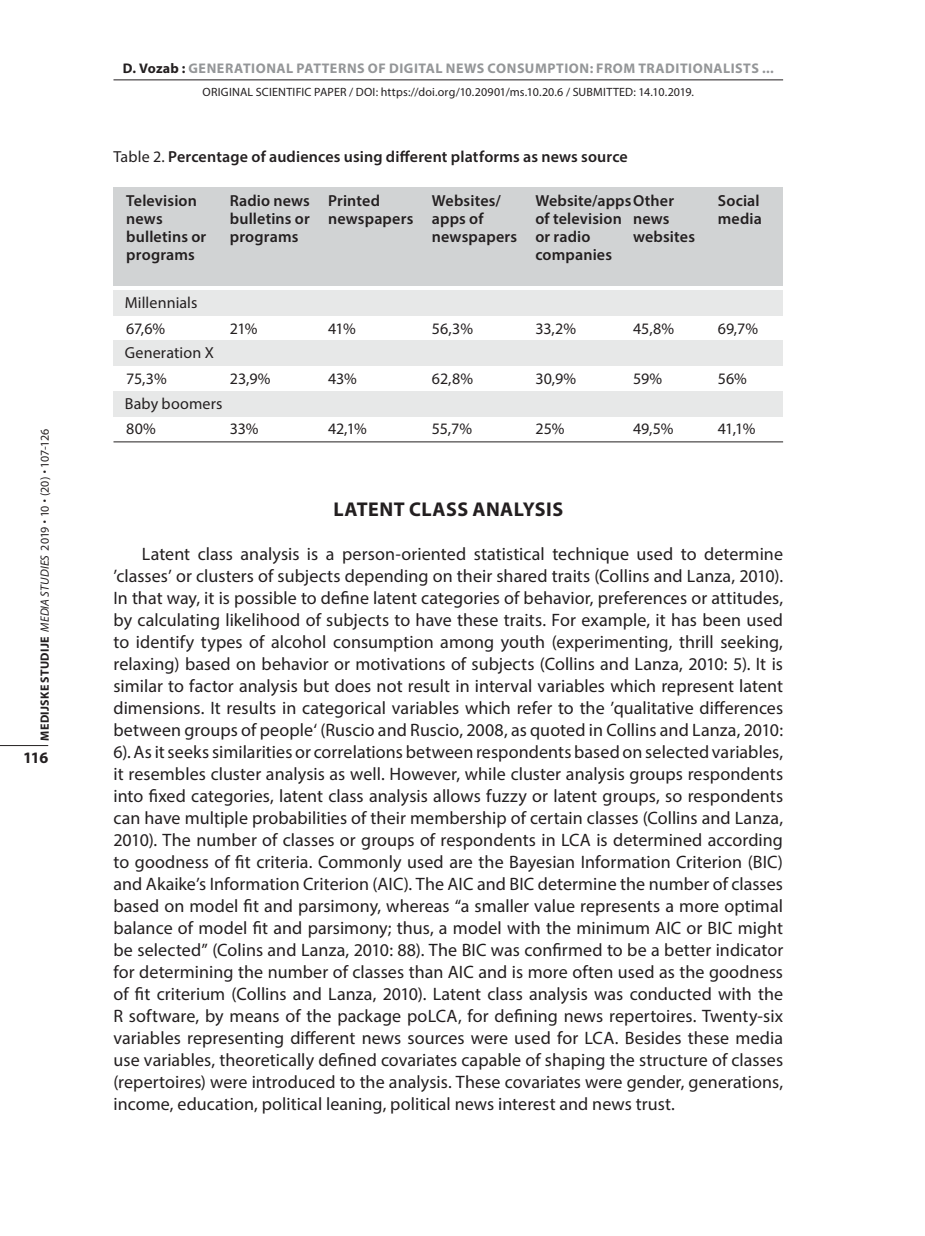
<style>
.page{position:relative;width:925px;height:1236px;background:#fff}
.page>*{position:absolute;margin:0;border:0;box-sizing:border-box;transform-origin:0 0}
.t1{font:700 20px "Myriad Pro";letter-spacing:.02em;color:#231f20}
.t2{font:18px/22px "Myriad Pro";letter-spacing:.005em;color:#231f20;text-align:justify}
.t3{font:600 16px/18px "Myriad Pro";letter-spacing:.01em;color:#231f20}
.t4{font:16px "Myriad Pro";letter-spacing:.005em;color:#231f20}
.t5{font:700 16px "Myriad Pro";color:#231f20}
.t6{font:700 14px "Myriad Pro";letter-spacing:.035em;color:#949698}
.t7{font:12px "Myriad Pro";letter-spacing:.015em;color:#231f20}
.t8{font:12px "Myriad Pro";letter-spacing:-.025em;color:#231f20}
.s1{font-weight:700}
.s2{font-style:italic}
.s3{color:#231f20}
.s4{font-weight:400}
</style>
<div class="page">
<hr style="left:113px;top:79px;width:669px;height:1px;background:#231f20">
<hr style="left:0;top:745px;width:48px;height:1px;background:#231f20">
<div style="left:113px;top:188px;width:669px;height:98px;background:#d1d3d4"></div>
<div style="left:113px;top:291px;width:669px;height:25px;background:#e7e8e8"></div>
<div style="left:113px;top:340px;width:669px;height:26px;background:#e7e8e8"></div>
<div style="left:113px;top:391px;width:669px;height:26px;background:#e7e8e8"></div>
<hr style="left:113px;top:441px;width:669px;height:1px;background:#231f20">
<p class="t8" style="left:37px;top:741px;width:313px;rotate:-90deg"><span class="s1">MEDIJSKE STUDIJE</span> <span class="s2">MEDIA STUDIES</span> 2019 <sup>.</sup> 10 <sup>.</sup> (20) <sup>.</sup> 107-126</p>
<p class="t5" style="left:23px;top:747px;width:26px">116</p>
<p class="t6" style="left:123px;top:59px;width:284px"><span class="s3">D. VOZAB :</span> GENERATIONAL PATTERNS OF DIGIT</p>
<p class="t6" style="left:426px;top:59px;width:101px">AL NEWS CONSUMPTI</p>
<p class="t6" style="left:568px;top:59px;width:104px">ON: FROM TRADITI</p>
<p class="t6" style="left:692px;top:59px;width:46px">ONALISTS</p>
<p class="t6" style="left:761px;top:59px;width:13px">...</p>
<p class="t7" style="left:202px;top:84px;width:492px">ORIGINAL SCIENTIFIC PAPER / DOI: https://doi.org/10.20901/ms.10.20.6 / SUBMITTED: 14.10.2019.</p>
<p class="t3" style="left:113px;top:147px;width:515px"><span class="s4">Table 2.</span> Percentage of audiences using different platforms as news source</p>
<p class="t3" style="left:126px;top:191px;width:81px">Television news bulletins or programs</p>
<p class="t3" style="left:328px;top:191px;width:87px">Printed newspapers</p>
<p class="t3" style="left:432px;top:191px;width:87px">Websites/ apps of newspapers</p>
<p class="t3" style="left:535px;top:191px;width:140px">Website/appsOther of television<br>or radio<br>companies</p>
<p class="t3" style="left:230px;top:191px;width:82px;text-align:justify">Radio news bulletins or programs</p>
<p class="t3" style="left:633px;top:209px;width:63px">news websites</p>
<p class="t4" style="left:125px;top:292px;width:74px">Millennials</p>
<p class="t4" style="left:125px;top:343px;width:90px">Generation X</p>
<p class="t4" style="left:125px;top:394px;width:99px">Baby boomers</p>
<p class="t4" style="left:126px;top:319px;width:41px">67,6%</p>
<p class="t4" style="left:126px;top:369px;width:42px">75,3%</p>
<p class="t4" style="left:126px;top:419px;width:31px">80%</p>
<p class="t4" style="left:230px;top:319px;width:29px">21%</p>
<p class="t4" style="left:230px;top:369px;width:42px">23,9%</p>
<p class="t4" style="left:230px;top:419px;width:30px">33%</p>
<p class="t4" style="left:328px;top:319px;width:29px">41%</p>
<p class="t4" style="left:328px;top:369px;width:30px">43%</p>
<p class="t4" style="left:328px;top:419px;width:40px">42,1%</p>
<p class="t4" style="left:432px;top:319px;width:43px">56,3%</p>
<p class="t4" style="left:432px;top:369px;width:43px">62,8%</p>
<p class="t4" style="left:432px;top:419px;width:42px">55,7%</p>
<p class="t4" style="left:535px;top:319px;width:42px">33,2%</p>
<p class="t4" style="left:535px;top:369px;width:42px">30,9%</p>
<p class="t4" style="left:535px;top:419px;width:30px">25%</p>
<p class="t4" style="left:633px;top:319px;width:42px">45,8%</p>
<p class="t4" style="left:633px;top:369px;width:31px">59%</p>
<p class="t4" style="left:633px;top:419px;width:42px">49,5%</p>
<p class="t3" style="left:717px;top:191px;width:46px">Social media</p>
<p class="t4" style="left:717px;top:319px;width:42px">69,7%</p>
<p class="t4" style="left:717px;top:369px;width:31px">56%</p>
<p class="t4" style="left:717px;top:419px;width:39px">41,1%</p>
<p class="t1" style="left:333px;top:496px;width:231px">LATENT CLASS ANALYSIS</p>
<p class="t2" style="left:113px;top:543px;width:671px;text-indent:28px">Latent class analysis is a person-oriented statistical technique used to determine ’classes’ or clusters of subjects depending on their shared traits (Collins and Lanza, 2010).<br>In that way, it is possible to define latent categories of behavior, preferences or attitudes, by calculating likelihood of subjects to have these traits. For example, it has been used to identify types of alcohol consumption among youth (experimenting, thrill seeking, relaxing) based on behavior or motivations of subjects (Collins and Lanza, 2010: 5). It is similar to factor analysis but does not result in interval variables which represent latent dimensions. It results in categorical variables which refer to the ’qualitative differences between groups of people‘ (Ruscio and Ruscio, 2008, as quoted in Collins and Lanza, 2010:<br>6). As it seeks similarities or correlations between respondents based on selected variables, it resembles cluster analysis as well. However, while cluster analysis groups respondents into fixed categories, latent class analysis allows fuzzy or latent groups, so respondents can have multiple probabilities of their membership of certain classes (Collins and Lanza, 2010). The number of classes or groups of respondents in LCA is determined according to goodness of fit criteria. Commonly used are the Bayesian Information Criterion (BIC) and Akaike’s Information Criterion (AIC). The AIC and BIC determine the number of classes based on model fit and parsimony, whereas “a smaller value represents a more optimal balance of model fit and parsimony; thus, a model with the minimum AIC or BIC might be selected” (Colins and Lanza, 2010: 88). The BIC was confirmed to be a better indicator for determining the number of classes than AIC and is more often used as the goodness of fit criterium (Collins and Lanza, 2010). Latent class analysis was conducted with the R software, by means of the package poLCA, for defining news repertoires. Twenty-six variables representing different news sources were used for LCA. Besides these media use variables, theoretically defined covariates capable of shaping the structure of classes (repertoires) were introduced to the analysis. These covariates were gender, generations, income, education, political leaning, political news interest and news trust.</p>
</div>
